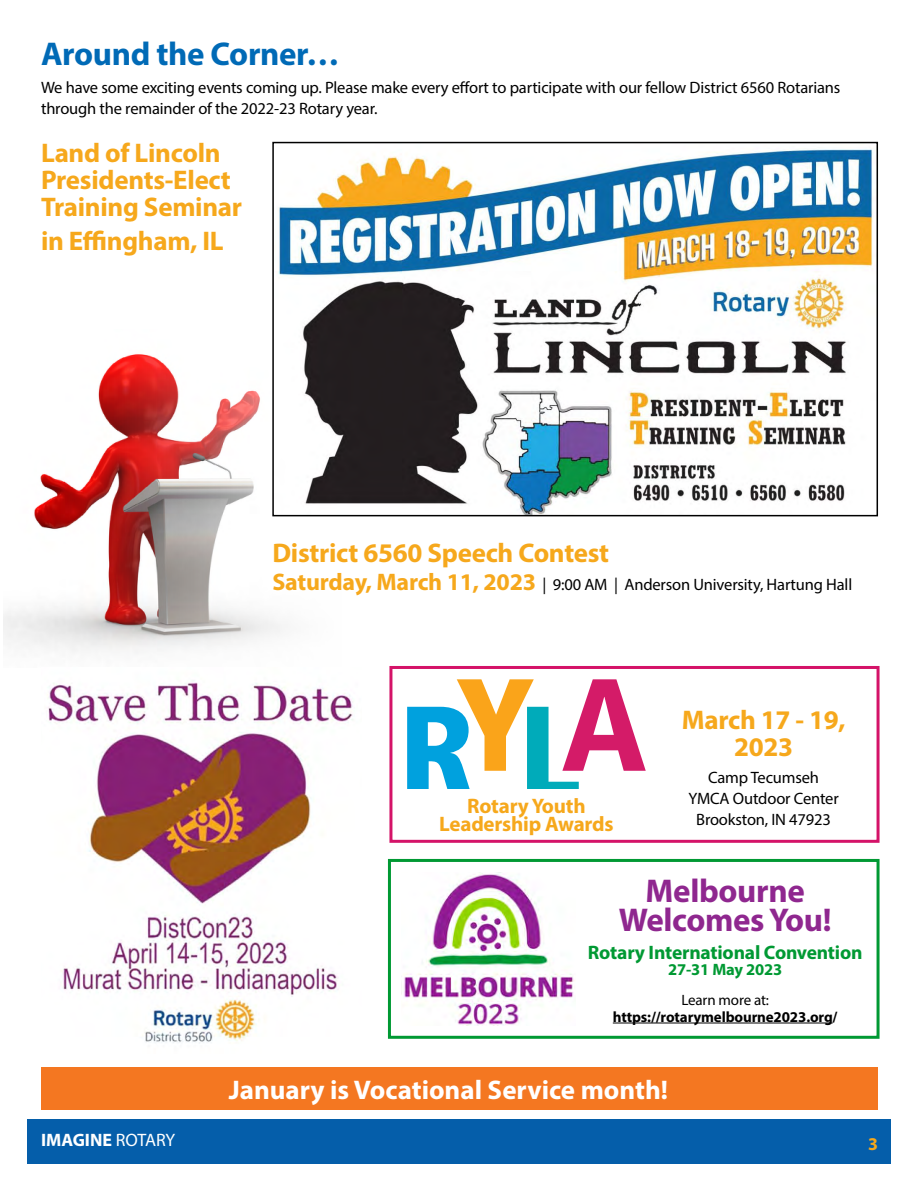
<style>
.page{position:relative;width:918px;height:1188px;background:#fff}
.page>*{position:absolute;margin:0;border:0;box-sizing:border-box;transform-origin:0 0}
.t1{font:700 33px/28.5px "Myriad Pro";letter-spacing:-.01em;color:#8f278f;text-align:center}
.t2{font:700 33px "Myriad Pro";letter-spacing:-.01em;color:#006ab6}
.t3{font:700 27px/27px "Myriad Pro";letter-spacing:-.01em;color:#f6a81c}
.t4{font:700 27px "Myriad Pro";color:#fff}
.t5{font:700 21px/18px "Myriad Pro";letter-spacing:-.01em;color:#f6a81c;text-align:center}
.t6{font:700 19.5px "Myriad Pro";letter-spacing:-.01em;color:#093}
.t7{font:700 18px "Myriad Pro";color:#fff}
.t8{font:700 18px "Myriad Pro";color:#f6a81c}
.t9{font:16.5px/21px "Myriad Pro";letter-spacing:-.01em;color:#000}
.t10{font:700 16.5px "Myriad Pro";letter-spacing:-.01em;color:#093}
.t11{font:700 15px "Myriad Pro";letter-spacing:-.01em;color:#000}
.t12{font:15px "Myriad Pro";letter-spacing:-.01em;color:#000}
.s1{font-weight:700;font-size:24px;color:#f6a81c}
.s2{font-weight:400}
</style>
<div class="page">
<img style="left:403px;top:873px;width:171px;height:153px">
<img style="left:3px;top:354px;width:339px;height:299px">
<div style="left:27px;top:1119px;width:864px;height:44px;background:#055eaa"></div>
<div style="left:41px;top:1067px;width:837px;height:43px;background:#f47721"></div>
<img style="left:275px;top:149px;width:598px;height:364px">
<div style="left:272px;top:142px;width:606px;height:374px;border:2px solid #000"></div>
<img style="left:48px;top:680px;width:305px;height:363px">
<div style="left:389px;top:666px;width:491px;height:177px;border:3px solid #d41368"></div>
<svg style="left:407px;top:679px;width:239px;height:110px"></svg>
<div style="left:388px;top:859px;width:492px;height:180px;border:3px solid #093"></div>
<hr style="left:613px;top:1023px;width:220px;height:1px;background:#000">
<h1 class="t2" style="left:41px;top:33px;width:300px">Around the Corner…</h1>
<p class="t9" style="left:41px;top:77px;width:801px">We have some exciting events coming up. Please make every effort to participate with our fellow District 6560 Rotarians through the remainder of the 2022-23 Rotary year.</p>
<h2 class="t3" style="left:41px;top:139px;width:203px">Land of Lincoln<br>Presidents-Elect<br>Training Seminar</h2>
<h2 class="t3" style="left:41px;top:226px;width:184px">in Effingham, IL</h2>
<h2 class="t3" style="left:272px;top:539px;width:338px">District 6560 Speech Contest</h2>
<p class="t9" style="left:272px;top:574px;width:581px"><span class="s1">Saturday, March 11, 2023</span> | 9:00 AM | Anderson University, Hartung Hall</p>
<p class="t5" style="left:439px;top:796px;width:176px">Rotary Youth<br>Leadership Awards</p>
<h2 class="t3" style="left:682px;top:705px;width:165px;text-align:center">March 17 - 19,<br>2023</h2>
<p class="t9" style="left:688px;top:767px;width:152px;text-align:center">Camp Tecumseh<br>YMCA Outdoor Center<br>Brookston, IN 47923</p>
<h1 class="t1" style="left:619px;top:876px;width:214px">Melbourne<br>Welcomes You!</h1>
<p class="t6" style="left:588px;top:939px;width:276px">Rotary International Convention</p>
<p class="t10" style="left:668px;top:959px;width:116px">27-31 May 2023</p>
<p class="t12" style="left:681px;top:991px;width:89px">Learn more at:</p>
<p class="t11" style="left:613px;top:1007px;width:226px">https://rotarymelbourne2023.org/</p>
<h2 class="t4" style="left:229px;top:1072px;width:441px">January is Vocational Service month!</h2>
<p class="t7" style="left:41px;top:1129px;width:136px">IMAGINE <span class="s2">ROTARY</span></p>
<p class="t8" style="left:868px;top:1132px;width:11px">3</p>
</div>
